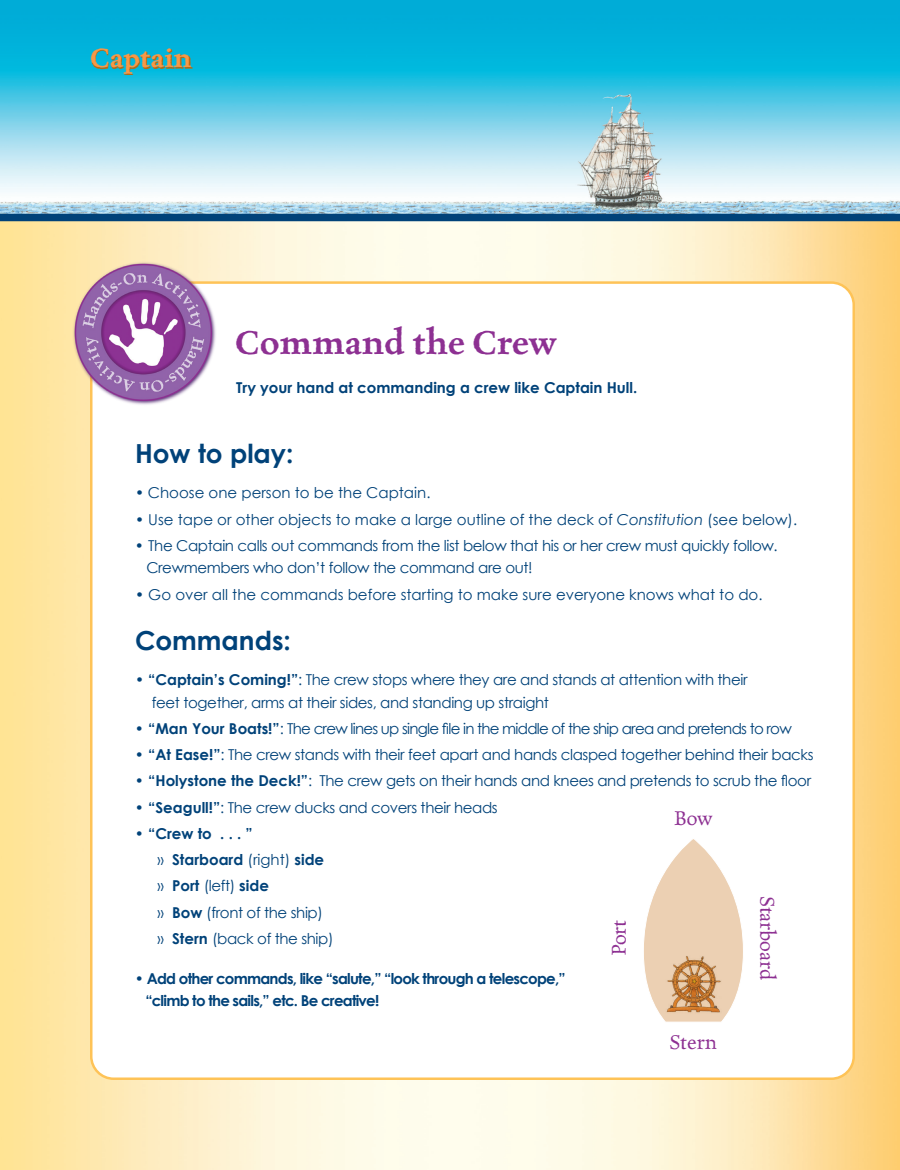
<style>
.page{position:relative;width:900px;height:1170px;background:#fff}
.page>*{position:absolute;margin:0;border:0;box-sizing:border-box;transform-origin:0 0}
.t1{font:600 37.5px "Celestia Antiqua Std";color:#8d3092}
.t2{font:600 30px "Celestia Antiqua Std";color:#f79848}
.t3{font:700 26.25px "Century Gothic";color:#004279}
.t4{font:22.5px "Celestia Antiqua Std";color:#8d3092}
.t5{font:15px/22.5px "Century Gothic";letter-spacing:-.025em;color:#004279}
.t6{font:15px "Century Gothic";color:#004279}
.t7{font:700 15px/22.5px "Century Gothic";letter-spacing:-.05em;color:#004279}
.t8{font:15px "Century Gothic";letter-spacing:-.05em;color:#004279}
.t9{font:700 15px "Century Gothic";color:#004279}
.s1{font-style:italic}
.s2{font-weight:700}
.s3{font-weight:400}
</style>
<div class="page">
<img style="left:0;top:221px;width:900px;height:949px">
<img style="left:0;top:0;width:900px;height:214px">
<div style="left:0;top:214px;width:900px;height:7px;background:#004279"></div>
<div style="left:91px;top:283px;width:763px;height:796px;background:#fff;border-radius:22px"></div>
<img style="left:71px;top:261px;width:146px;height:146px">
<svg style="left:644px;top:839px;width:99px;height:183px"></svg>
<img style="left:663px;top:954px;width:61px;height:63px">
<svg style="left:92px;top:50px;width:100px;height:25px;background:#34a1a3"></svg>
<p class="t2" style="left:90px;top:42px;width:103px">Captain</p>
<p class="t1" style="left:235px;top:323px;width:323px">Command the Crew</p>
<p class="t9" style="left:236px;top:377px;width:403px">Try your hand at commanding a crew like Captain Hull.</p>
<p class="t3" style="left:135px;top:434px;width:160px">How to play:</p>
<p class="t6" style="left:135px;top:483px;width:297px">• Choose one person to be the Captain.</p>
<p class="t6" style="left:135px;top:509px;width:664px">• Use tape or other objects to make a large outline of the deck of <span class="s1">Constitution</span> (see below).</p>
<p class="t5" style="left:146px;top:534px;width:633px;text-indent:-11px">• The Captain calls out commands from the list below that his or her crew must quickly follow.<br>Crewmembers who don’t follow the command are out!</p>
<p class="t6" style="left:135px;top:584px;width:629px">• Go over all the commands before starting to make sure everyone knows what to do.</p>
<p class="t3" style="left:135px;top:621px;width:157px">Commands:</p>
<p class="t5" style="left:135px;top:668px;width:614px">• <span class="s2">“Captain’s Coming!”</span>: The crew stops where they are and stands at attention with their</p>
<p class="t5" style="left:152px;top:691px;width:399px">feet together, arms at their sides, and standing up straight</p>
<p class="t8" style="left:135px;top:718px;width:658px">• <span class="s2">“Man Your Boats!”</span>: The crew lines up single file in the middle of the ship area and pretends to row</p>
<p class="t5" style="left:135px;top:743px;width:680px">• <span class="s2">“At Ease!”</span>: The crew stands with their feet apart and hands clasped together behind their backs</p>
<p class="t5" style="left:135px;top:770px;width:678px">• <span class="s2">“Holystone the Deck!”</span>: The crew gets on their hands and knees and pretends to scrub the floor</p>
<p class="t5" style="left:135px;top:796px;width:364px">• <span class="s2">“Seagull!”</span>: The crew ducks and covers their heads</p>
<p class="t7" style="left:135px;top:822px;width:119px"><span class="s3">•</span> “Crew to . . . ”</p>
<p class="t9" style="left:157px;top:848px;width:168px"><span class="s3">»</span> Starboard <span class="s3">(right)</span> side</p>
<p class="t9" style="left:157px;top:875px;width:113px"><span class="s3">»</span> Port <span class="s3">(left)</span> side</p>
<p class="t5" style="left:157px;top:901px;width:167px">» <span class="s2">Bow</span> (front of the ship)</p>
<p class="t5" style="left:157px;top:927px;width:178px">» <span class="s2">Stern</span> (back of the ship)</p>
<p class="t7" style="left:145px;top:967px;width:422px;text-indent:-10px"><span class="s3">•</span> Add other commands, like “salute,” “look through a telescope,” “climb to the sails,” etc. Be creative!</p>
<p class="t4" style="left:674px;top:807px;width:40px">Bow</p>
<p class="t4" style="left:779px;top:896px;width:86px;rotate:90deg">Starboard</p>
<p class="t4" style="left:608px;top:956px;width:38px;rotate:-90deg">Port</p>
<p class="t4" style="left:669px;top:1030px;width:49px">Stern</p>
</div>
